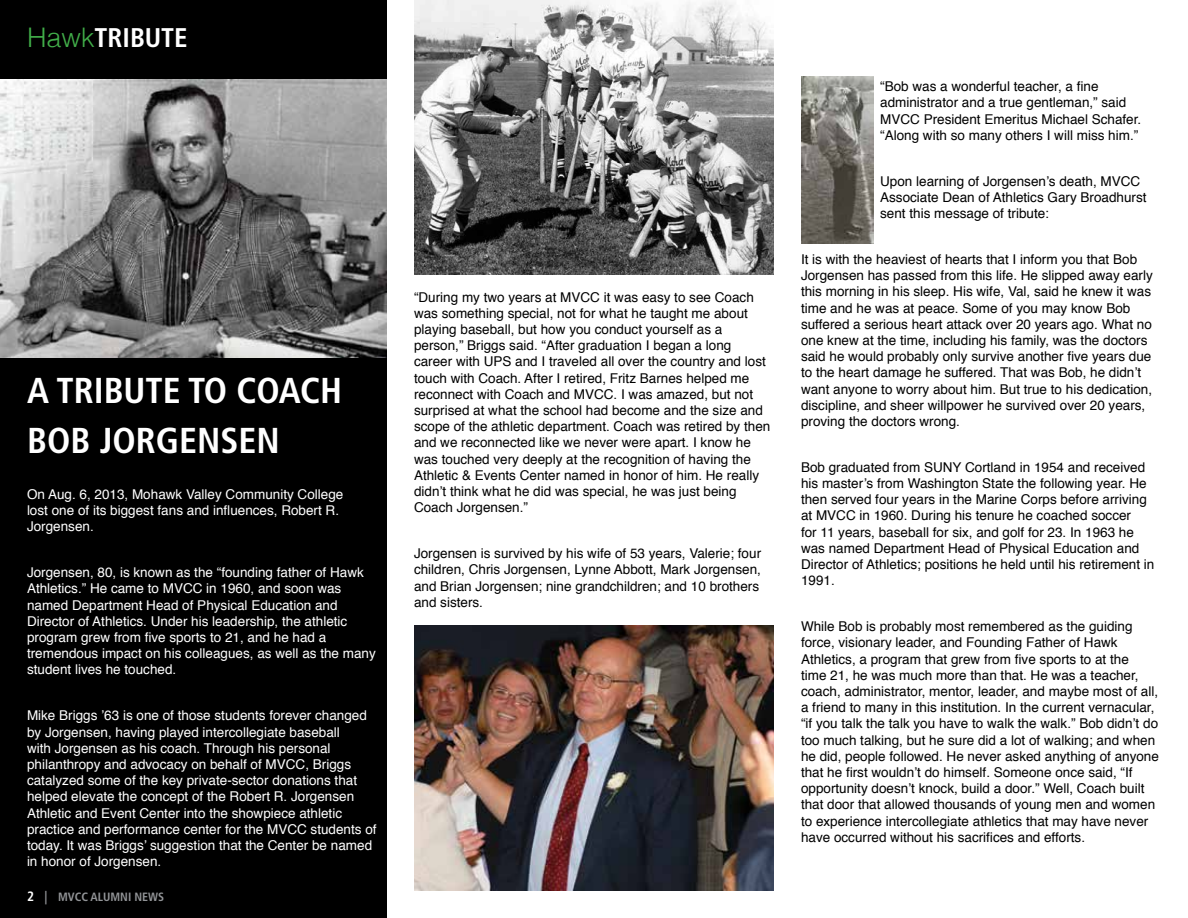
<style>
.page{position:relative;width:1188px;height:918px;background:#fff}
.page>*{position:absolute;margin:0;border:0;box-sizing:border-box;transform-origin:0 0}
.t1{font:700 condensed 36px/49.9px "Frutiger";color:#fff}
.t2{font:700 condensed 27px "Frutiger";color:#fff}
.t3{font:13.5px/16.2px "Helvetica";color:#000}
.t4{font:13.5px/16.2px "Helvetica";color:#fff}
.t5{font:700 condensed 12px "Frutiger";color:#939598}
.s1{font-family:"Helvetica";font-weight:300;font-stretch:normal;color:#41ad49}
.s2{font-size:13.5px;color:#fff}
.s3{font-size:13.5px}
</style>
<div class="page">
<div style="left:0;top:0;width:387px;height:918px;background:#000"></div>
<img style="left:414px;top:0;width:360px;height:274px">
<img style="left:0;top:80px;width:387px;height:277px">
<img style="left:414px;top:625px;width:360px;height:266px">
<img style="left:801px;top:76px;width:72px;height:167px">
<h2 class="t2" style="left:27px;top:22px;width:162px"><span class="s1">Hawk</span>TRIBUTE</h2>
<h1 class="t1" style="left:27px;top:366px;width:317px">A TRIBUTE TO COACH<br>BOB JORGENSEN</h1>
<p class="t4" style="left:27px;top:487px;width:318px">On Aug. 6, 2013, Mohawk Valley Community College lost one of its biggest fans and influences, Robert R.<br>Jorgensen.</p>
<p class="t4" style="left:27px;top:565px;width:350px">Jorgensen, 80, is known as the “founding father of Hawk Athletics.” He came to MVCC in 1960, and soon was named Department Head of Physical Education and Director of Athletics. Under his leadership, the athletic program grew from five sports to 21, and he had a tremendous impact on his colleagues, as well as the many student lives he touched.</p>
<p class="t4" style="left:27px;top:708px;width:351px">Mike Briggs ’63 is one of those students forever changed by Jorgensen, having played intercollegiate baseball<br>with Jorgensen as his coach. Through his personal philanthropy and advocacy on behalf of MVCC, Briggs catalyzed some of the key private-sector donations that helped elevate the concept of the Robert R. Jorgensen Athletic and Event Center into the showpiece athletic practice and performance center for the MVCC students of today. It was Briggs’ suggestion that the Center be named in honor of Jorgensen.</p>
<p class="t5" style="left:27px;top:890px;width:139px"><span class="s2">2</span> <span class="s3">|</span> MVCC ALUMNI NEWS</p>
<p class="t3" style="left:414px;top:289px;width:358px">“During my two years at MVCC it was easy to see Coach was something special, not for what he taught me about playing baseball, but how you conduct yourself as a person,” Briggs said. “After graduation I began a long career with UPS and I traveled all over the country and lost touch with Coach. After I retired, Fritz Barnes helped me reconnect with Coach and MVCC. I was amazed, but not surprised at what the school had become and the size and scope of the athletic department. Coach was retired by then and we reconnected like we never were apart. I know he was touched very deeply at the recognition of having the Athletic &amp; Events Center named in honor of him. He really didn’t think what he did was special, he was just being Coach Jorgensen.”</p>
<p class="t3" style="left:414px;top:546px;width:349px">Jorgensen is survived by his wife of 53 years, Valerie; four children, Chris Jorgensen, Lynne Abbott, Mark Jorgensen, and Brian Jorgensen; nine grandchildren; and 10 brothers and sisters.</p>
<p class="t3" style="left:880px;top:79px;width:263px">“Bob was a wonderful teacher, a fine administrator and a true gentleman,” said MVCC President Emeritus Michael Schafer. “Along with so many others I will miss him.”</p>
<p class="t3" style="left:880px;top:173px;width:268px">Upon learning of Jorgensen’s death, MVCC<br>Associate Dean of Athletics Gary Broadhurst sent this message of tribute:</p>
<p class="t3" style="left:801px;top:251px;width:353px">It is with the heaviest of hearts that I inform you that Bob Jorgensen has passed from this life. He slipped away early this morning in his sleep. His wife, Val, said he knew it was time and he was at peace. Some of you may know Bob suffered a serious heart attack over 20 years ago. What no one knew at the time, including his family, was the doctors said he would probably only survive another five years due to the heart damage he suffered. That was Bob, he didn’t want anyone to worry about him. But true to his dedication, discipline, and sheer willpower he survived over 20 years, proving the doctors wrong.</p>
<p class="t3" style="left:801px;top:459px;width:355px">Bob graduated from SUNY Cortland in 1954 and received his master’s from Washington State the following year. He then served four years in the Marine Corps before arriving at MVCC in 1960. During his tenure he coached soccer<br>for 11 years, baseball for six, and golf for 23. In 1963 he was named Department Head of Physical Education and Director of Athletics; positions he held until his retirement in 1991.</p>
<p class="t3" style="left:801px;top:619px;width:359px">While Bob is probably most remembered as the guiding force, visionary leader, and Founding Father of Hawk Athletics, a program that grew from five sports to at the<br>time 21, he was much more than that. He was a teacher, coach, administrator, mentor, leader, and maybe most of all, a friend to many in this institution. In the current vernacular, “if you talk the talk you have to walk the walk.” Bob didn’t do too much talking, but he sure did a lot of walking; and when he did, people followed. He never asked anything of anyone that he first wouldn’t do himself. Someone once said, “If opportunity doesn’t knock, build a door.” Well, Coach built that door that allowed thousands of young men and women to experience intercollegiate athletics that may have never have occurred without his sacrifices and efforts.</p>
</div>
